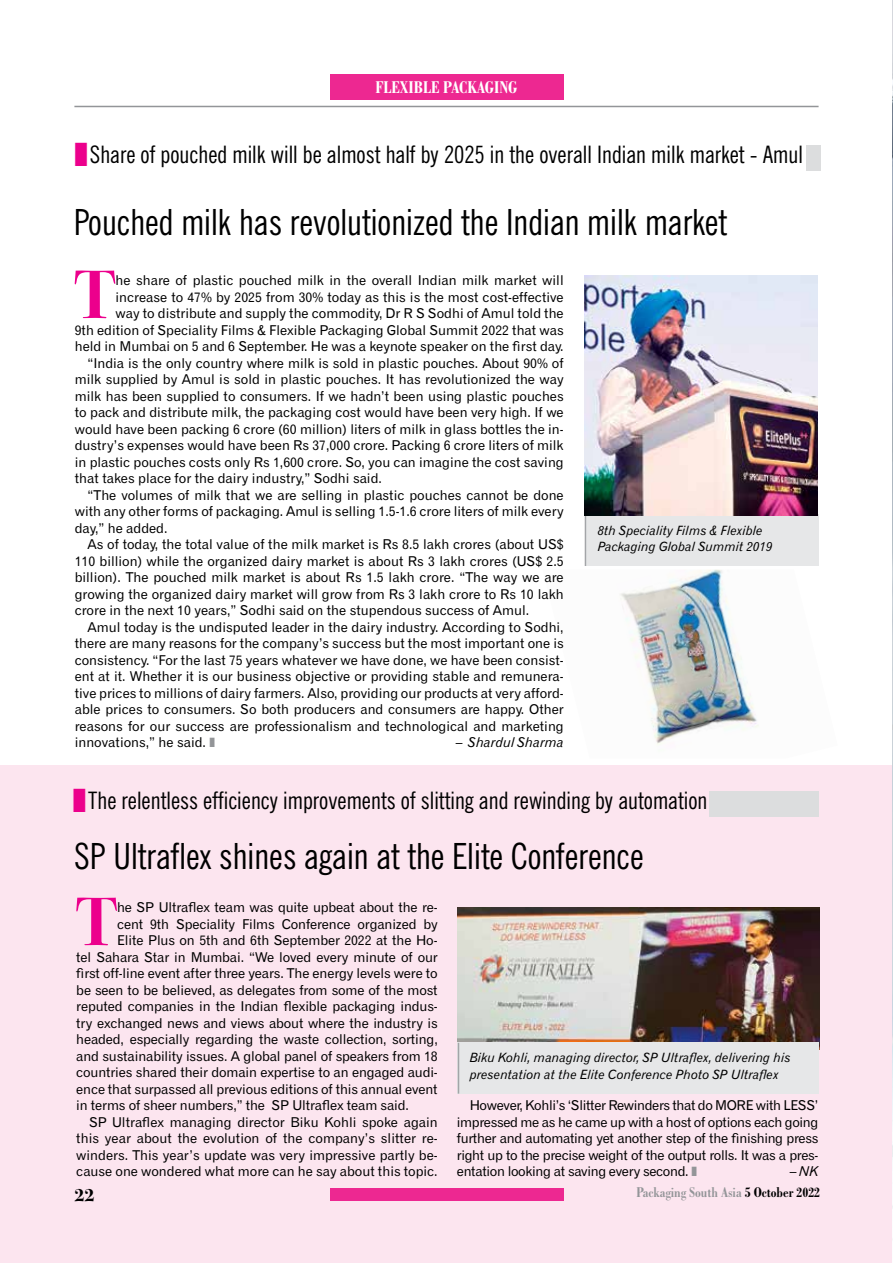
<style>
.page{position:relative;width:893px;height:1263px;background:#fff}
.page>*{position:absolute;margin:0;border:0;box-sizing:border-box;transform-origin:0 0}
.t1{font:700 68.55px "Bodoni Svty Two ITCTT";color:#ec008c}
.t2{font:condensed 36px "News Gothic PL";color:#000}
.t3{font:condensed 24px "News Gothic PL";color:#000}
.t4{font:700 condensed 18px "Bodoni PL";color:#fff}
.t5{font:18px "Bodoni Svty Two ITCTT Bold";color:#000}
.t6{font:700 condensed 15px "Bodoni PL";color:#939598}
.t7{font:13.5px/16.5px "Gothic Seven Two Zero PL";color:#000;text-align:justify}
.t8{font:italic 13.5px "Gothic Seven Two Zero PL";color:#000}
.t9{font:italic 12.75px/16.5px "Gothic Seven Two Zero PL";color:#000}
.s1{font-style:normal}
.s2{color:#000}
</style>
<div class="page">
<div style="left:330px;top:74px;width:233px;height:26px;background:#ed2891"></div>
<hr style="left:74px;top:106px;width:745px;height:1px;background:#939598">
<div style="left:0;top:765px;width:893px;height:498px;background:#fce5ef"></div>
<div style="left:330px;top:1188px;width:233px;height:13px;background:#ed2891"></div>
<img style="left:620px;top:569px;width:139px;height:176px">
<div style="left:806px;top:146px;width:14px;height:25px;background:#dcddde"></div>
<div style="left:585px;top:515px;width:234px;height:51px;background:#e6e7e8"></div>
<hr style="left:585px;top:515px;width:1px;height:51px;background:#939598">
<img style="left:585px;top:275px;width:232px;height:240px">
<div style="left:709px;top:791px;width:110px;height:25px;background:#dcddde"></div>
<img style="left:458px;top:907px;width:361px;height:135px">
<div style="left:458px;top:1042px;width:361px;height:52px;background:#e6e7e8"></div>
<hr style="left:458px;top:1043px;width:1px;height:51px;background:#939598">
<hr style="left:892px;top:446px;width:1px;height:817px;background:#607388">
<img style="left:892px;top:1px;width:1px;height:460px">
<svg style="left:892px;top:724px;width:1px;height:49px"></svg>
<h3 class="t4" style="left:376px;top:76px;width:143px">FLEXIBLE PACKAGING</h3>
<h3 class="t3" style="left:90px;top:140px;width:715px">Share of pouched milk will be almost half by 2025 in the overall Indian milk market - Amul</h3>
<h2 class="t2" style="left:74px;top:200px;width:655px">Pouched milk has revolutionized the Indian milk market</h2>
<h1 class="t1" style="left:75px;top:238px;width:42px">T</h1>
<p class="t7" style="left:116px;top:272px;width:450px">he share of plastic pouched milk in the overall Indian milk market will</p>
<p class="t7" style="left:116px;top:288px;width:450px">increase to 47% by 2025 from 30% today as this is the most cost-effective</p>
<p class="t7" style="left:116px;top:305px;width:450px">way to distribute and supply the commodity, Dr R S Sodhi of Amul told the</p>
<p class="t7" style="left:75px;top:321px;width:490px">9th edition of Speciality Films &amp; Flexible Packaging Global Summit 2022 that was</p>
<p class="t7" style="left:75px;top:338px;width:490px">held in Mumbai on 5 and 6 September. He was a keynote speaker on the first day.</p>
<p class="t7" style="left:87px;top:354px;width:478px">“India is the only country where milk is sold in plastic pouches. About 90% of</p>
<p class="t7" style="left:75px;top:371px;width:490px">milk supplied by Amul is sold in plastic pouches. It has revolutionized the way</p>
<p class="t7" style="left:75px;top:387px;width:490px">milk has been supplied to consumers. If we hadn’t been using plastic pouches</p>
<p class="t7" style="left:75px;top:404px;width:490px">to pack and distribute milk, the packaging cost would have been very high. If we</p>
<p class="t7" style="left:75px;top:420px;width:490px">would have been packing 6 crore (60 million) liters of milk in glass bottles the in-</p>
<p class="t7" style="left:75px;top:437px;width:490px">dustry’s expenses would have been Rs 37,000 crore. Packing 6 crore liters of milk</p>
<p class="t7" style="left:75px;top:453px;width:490px">in plastic pouches costs only Rs 1,600 crore. So, you can imagine the cost saving</p>
<p class="t7" style="left:75px;top:470px;width:309px">that takes place for the dairy industry,” Sodhi said.</p>
<p class="t7" style="left:87px;top:486px;width:478px">“The volumes of milk that we are selling in plastic pouches cannot be done</p>
<p class="t7" style="left:75px;top:503px;width:490px">with any other forms of packaging. Amul is selling 1.5-1.6 crore liters of milk every</p>
<p class="t7" style="left:75px;top:519px;width:94px">day,” he added.</p>
<p class="t7" style="left:87px;top:536px;width:478px">As of today, the total value of the milk market is Rs 8.5 lakh crores (about US$</p>
<p class="t7" style="left:75px;top:552px;width:490px">110 billion) while the organized dairy market is about Rs 3 lakh crores (US$ 2.5</p>
<p class="t7" style="left:75px;top:569px;width:490px">billion). The pouched milk market is about Rs 1.5 lakh crore. “The way we are</p>
<p class="t7" style="left:75px;top:585px;width:490px">growing the organized dairy market will grow from Rs 3 lakh crore to Rs 10 lakh</p>
<p class="t7" style="left:75px;top:602px;width:456px">crore in the next 10 years,” Sodhi said on the stupendous success of Amul.</p>
<p class="t7" style="left:87px;top:618px;width:478px">Amul today is the undisputed leader in the dairy industry. According to Sodhi,</p>
<p class="t7" style="left:75px;top:635px;width:490px">there are many reasons for the company’s success but the most important one is</p>
<p class="t7" style="left:75px;top:651px;width:490px">consistency. “For the last 75 years whatever we have done, we have been consist-</p>
<p class="t7" style="left:75px;top:668px;width:490px">ent at it. Whether it is our business objective or providing stable and remunera-</p>
<p class="t7" style="left:75px;top:684px;width:490px">tive prices to millions of dairy farmers. Also, providing our products at very afford-</p>
<p class="t7" style="left:75px;top:701px;width:490px">able prices to consumers. So both producers and consumers are happy. Other</p>
<p class="t7" style="left:75px;top:717px;width:490px">reasons for our success are professionalism and technological and marketing</p>
<p class="t7" style="left:75px;top:734px;width:133px">innovations,” he said.</p>
<p class="t8" style="left:456px;top:734px;width:110px"><span class="s1">–</span> Shardul Sharma</p>
<p class="t9" style="left:598px;top:522px;width:176px">8th Speciality Films &amp; Flexible<br>Packaging Global Summit 2019</p>
<h3 class="t3" style="left:88px;top:786px;width:621px">The relentless efficiency improvements of slitting and rewinding by automation</h3>
<h2 class="t2" style="left:74px;top:834px;width:571px">SP Ultraflex shines again at the Elite Conference</h2>
<h1 class="t1" style="left:76px;top:865px;width:42px">T</h1>
<p class="t7" style="left:117px;top:899px;width:322px">he SP Ultraflex team was quite upbeat about the re-</p>
<p class="t7" style="left:117px;top:915px;width:322px">cent 9th Speciality Films Conference organized by</p>
<p class="t7" style="left:117px;top:932px;width:322px">Elite Plus on 5th and 6th September 2022 at the Ho-</p>
<p class="t7" style="left:76px;top:948px;width:363px">tel Sahara Star in Mumbai. “We loved every minute of our</p>
<p class="t7" style="left:76px;top:965px;width:363px">first off-line event after three years. The energy levels were to</p>
<p class="t7" style="left:76px;top:981px;width:363px">be seen to be believed, as delegates from some of the most</p>
<p class="t7" style="left:76px;top:998px;width:363px">reputed companies in the Indian flexible packaging indus-</p>
<p class="t7" style="left:76px;top:1014px;width:363px">try exchanged news and views about where the industry is</p>
<p class="t7" style="left:76px;top:1031px;width:363px">headed, especially regarding the waste collection, sorting,</p>
<p class="t7" style="left:76px;top:1047px;width:363px">and sustainability issues. A global panel of speakers from 18</p>
<p class="t7" style="left:76px;top:1064px;width:363px">countries shared their domain expertise to an engaged audi-</p>
<p class="t7" style="left:76px;top:1080px;width:363px">ence that surpassed all previous editions of this annual event</p>
<p class="t7" style="left:76px;top:1097px;width:334px">in terms of sheer numbers,” the SP Ultraflex team said.</p>
<p class="t7" style="left:89px;top:1113px;width:350px">SP Ultraflex managing director Biku Kohli spoke again</p>
<p class="t7" style="left:76px;top:1130px;width:363px">this year about the evolution of the company’s slitter re-</p>
<p class="t7" style="left:76px;top:1146px;width:363px">winders. This year’s update was very impressive partly be-</p>
<p class="t7" style="left:76px;top:1163px;width:363px">cause one wondered what more can he say about this topic.</p>
<p class="t9" style="left:470px;top:1049px;width:323px">Biku Kohli, managing director, SP Ultraflex, delivering his presentation at the Elite Conference Photo SP Ultraflex</p>
<p class="t7" style="left:457px;top:1097px;width:363px;text-indent:13px">However, Kohli’s ‘Slitter Rewinders that do MORE with LESS’ impressed me as he came up with a host of options each going further and automating yet another step of the finishing press right up to the precise weight of the output rolls. It was a pres&shy;entation looking at saving every second.</p>
<p class="t8" style="left:790px;top:1163px;width:30px"><span class="s1">–</span> NK</p>
<h3 class="t5" style="left:74px;top:1184px;width:22px">22</h3>
<p class="t6" style="left:636px;top:1183px;width:185px">Packaging South Asia <span class="s2">5 October 2022</span></p>
</div>
